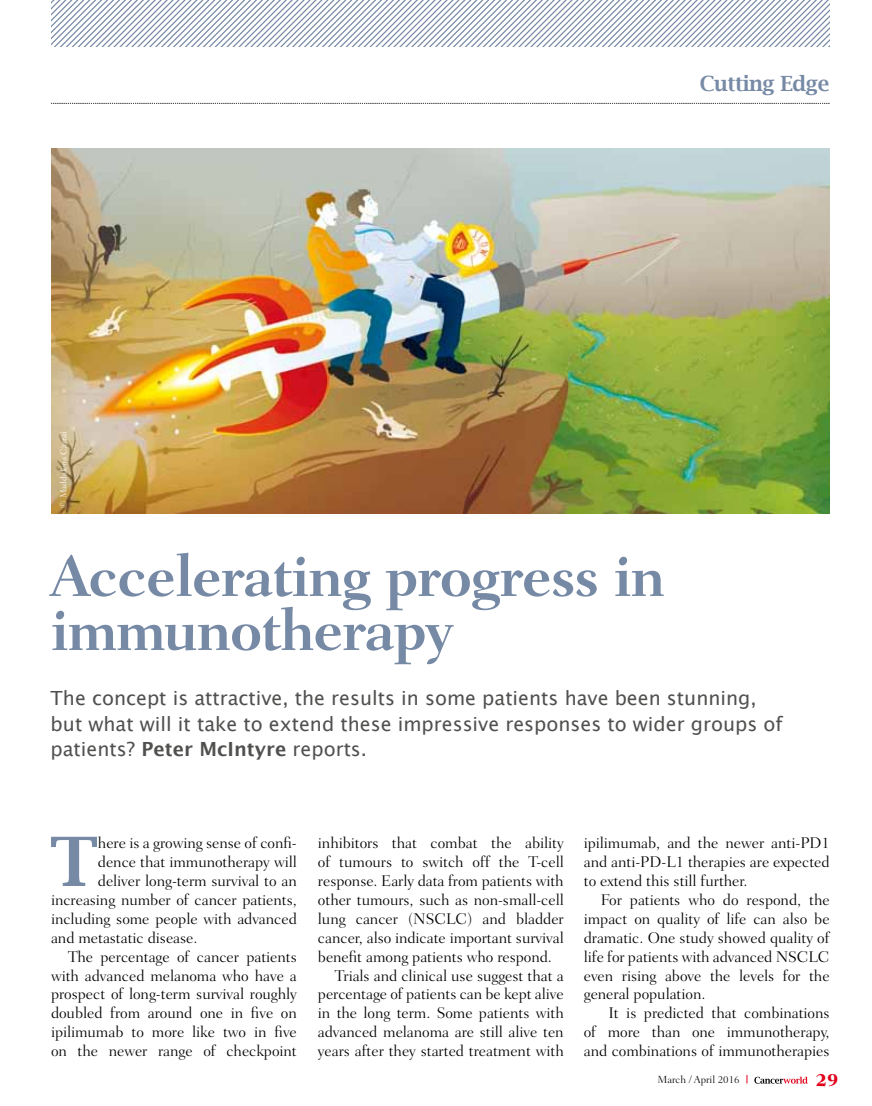
<style>
.page{position:relative;width:872px;height:1106px;background:#fff}
.page>*{position:absolute;margin:0;border:0;box-sizing:border-box;transform-origin:0 0}
.t1{font:600 68.1px "Lucida Bright";color:#778aa5}
.t2{font:700 58.5px/54px "Fairfield LH";letter-spacing:-.025em;color:#778aa5}
.t3{font:600 21px "Lucida Bright";letter-spacing:-.025em;color:#778aa5}
.t4{font:19.5px/25.5px "Lucida Grande";color:#50514f}
.t5{font:800 18px "Fairfield LH";color:#e2001a}
.t6{font:300 15.75px/18.9px "Fairfield LH";letter-spacing:-.005em;color:#000;text-align:justify}
.t7{font:300 10.5px "Fairfield LH";color:#000}
.t8{font:300 9px "Fairfield LH";color:#fff}
.s1{font-weight:700}
</style>
<div class="page">
<svg style="left:754px;top:1076px;width:53px;height:7px"></svg>
<svg style="left:51px;top:0;width:778px;height:47px"></svg>
<svg style="left:51px;top:103px;width:778px;height:1px"></svg>
<img style="left:51px;top:148px;width:778px;height:365px">
<p class="t8" style="left:59px;top:508px;width:78px;rotate:-90deg">© Maddalena Carrai</p>
<h3 class="t3" style="left:700px;top:71px;width:131px">Cutting Edge</h3>
<h2 class="t2" style="left:51px;top:550px;width:616px">Accelerating progress in immunotherapy</h2>
<p class="t4" style="left:51px;top:685px;width:733px">The concept is attractive, the results in some patients have been stunning, but what will it take to extend these impressive responses to wider groups of patients? <span class="s1">Peter McIntyre</span> reports.</p>
<h1 class="t1" style="left:50px;top:822px;width:50px">T</h1>
<p class="t6" style="left:98px;top:833px;width:200px">here is a growing sense of confi-</p>
<p class="t6" style="left:98px;top:852px;width:200px">dence that immunotherapy will</p>
<p class="t6" style="left:98px;top:871px;width:200px">deliver long-term survival to an</p>
<p class="t6" style="left:51px;top:890px;width:247px">increasing number of cancer patients,</p>
<p class="t6" style="left:51px;top:909px;width:247px">including some people with advanced</p>
<p class="t6" style="left:51px;top:928px;width:148px">and metastatic disease.</p>
<p class="t6" style="left:68px;top:947px;width:230px">The percentage of cancer patients</p>
<p class="t6" style="left:51px;top:966px;width:247px">with advanced melanoma who have a</p>
<p class="t6" style="left:51px;top:984px;width:247px">prospect of long-term survival roughly</p>
<p class="t6" style="left:51px;top:1003px;width:247px">doubled from around one in five on</p>
<p class="t6" style="left:51px;top:1022px;width:247px">ipilimumab to more like two in five</p>
<p class="t6" style="left:51px;top:1041px;width:247px">on the newer range of checkpoint</p>
<p class="t6" style="left:318px;top:833px;width:247px">inhibitors that combat the ability</p>
<p class="t6" style="left:318px;top:852px;width:247px">of tumours to switch off the T-cell</p>
<p class="t6" style="left:318px;top:871px;width:247px">response. Early data from patients with</p>
<p class="t6" style="left:318px;top:890px;width:247px">other tumours, such as non-small-cell</p>
<p class="t6" style="left:318px;top:909px;width:247px">lung cancer (NSCLC) and bladder</p>
<p class="t6" style="left:318px;top:928px;width:247px">cancer, also indicate important survival</p>
<p class="t6" style="left:318px;top:947px;width:235px">benefit among patients who respond.</p>
<p class="t6" style="left:335px;top:966px;width:230px">Trials and clinical use suggest that a</p>
<p class="t6" style="left:318px;top:984px;width:247px">percentage of patients can be kept alive</p>
<p class="t6" style="left:318px;top:1003px;width:247px">in the long term. Some patients with</p>
<p class="t6" style="left:318px;top:1022px;width:247px">advanced melanoma are still alive ten</p>
<p class="t6" style="left:318px;top:1041px;width:247px">years after they started treatment with</p>
<p class="t6" style="left:584px;top:833px;width:247px">ipilimumab, and the newer anti-PD1 and anti-PD-L1 therapies are expected to extend this still further.</p>
<p class="t6" style="left:584px;top:890px;width:247px;text-indent:17px">For patients who do respond, the impact on quality of life can also be dramatic. One study showed quality of life for patients with advanced NSCLC even rising above the levels for the general population.</p>
<p class="t6" style="left:584px;top:1003px;width:247px;text-indent:25px">It is predicted that combinations of more than one immunotherapy, and combinations of immunotherapies</p>
<p class="t7" style="left:657px;top:1073px;width:84px">March / April 2016</p>
<p class="t5" style="left:815px;top:1069px;width:24px">29</p>
</div>
